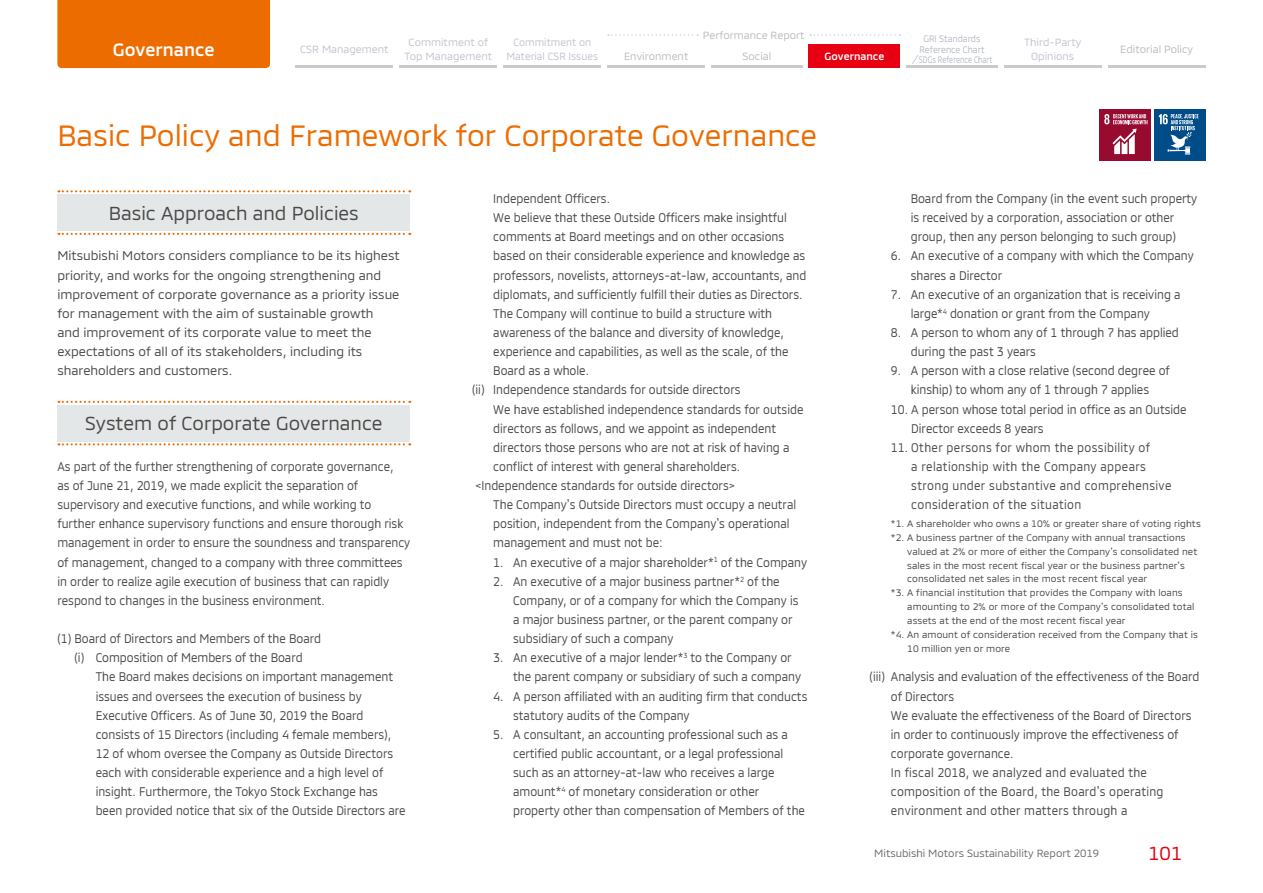
<style>
.page{position:relative;width:1263px;height:893px;background:#fff}
.page>*{position:absolute;margin:0;border:0;box-sizing:border-box;transform-origin:0 0}
.t1{font:29.7px "MMCOFFICE";color:#ed6c00}
.t2{font:19.2px "MMCOFFICE";color:#4c4948}
.t3{font:19.2px "MMCOFFICE";color:#e60012}
.t4{font:500 18px "MMCOFFICE";color:#fff}
.t5{font:12.75px/19.2px "MMCOFFICE";color:#4c4948;scale:.9 1}
.t6{font:12.75px/19.2px "MMCOFFICE";color:#4c4948}
.t7{font:12.75px/19.2px "MMCOFFICE";letter-spacing:.03em;color:#4c4948;scale:.9 1}
.t8{font:10.65px/13.8px "MMCOFFICE";color:#c2c5d0;text-align:center}
.t9{font:10.65px "MMCOFFICE";color:#b8bdc0}
.t10{font:10.65px "MMCOFFICE";color:#686d71}
.t11{font:10.65px/13.8px "MMCOFFICE";color:#c2c5d0;text-align:center;scale:.95 1}
.t12{font:500 10.65px "MMCOFFICE";color:#fff}
.t13{font:9.6px/13.8px "MMCOFFICE";letter-spacing:.01em;color:#4c4948}
.t14{font:9.6px/10.6px "MMCOFFICE";color:#b6bac6;text-align:center;scale:.9 1}
.s1{font-family:"Hira Kaku Std W4"}
</style>
<div class="page">
<div style="left:57px;top:0;width:213px;height:68px;background:#ed6c00"></div>
<div style="left:1099px;top:109px;width:51px;height:52px;background:#970b31"></div>
<svg style="left:1104px;top:114px;width:43px;height:40px"></svg>
<div style="left:1154px;top:109px;width:51px;height:52px;background:#004c88"></div>
<svg style="left:1159px;top:114px;width:39px;height:41px"></svg>
<div style="left:57px;top:195px;width:353px;height:36px;background:#e4e7e8"></div>
<svg style="left:58px;top:233px;width:352px;height:2px"></svg>
<svg style="left:58px;top:190px;width:352px;height:2px"></svg>
<div style="left:57px;top:405px;width:353px;height:36px;background:#e4e7e8"></div>
<svg style="left:58px;top:443px;width:352px;height:2px"></svg>
<svg style="left:58px;top:401px;width:352px;height:2px"></svg>
<div style="left:809px;top:45px;width:91px;height:23px;background:#e60012"></div>
<hr style="left:296px;top:66px;width:97px;height:2px;background:#c9caca">
<hr style="left:399px;top:66px;width:98px;height:2px;background:#c9caca">
<hr style="left:503px;top:66px;width:98px;height:2px;background:#c9caca">
<hr style="left:607px;top:66px;width:98px;height:2px;background:#c9caca">
<hr style="left:711px;top:66px;width:92px;height:2px;background:#c9caca">
<hr style="left:906px;top:66px;width:92px;height:2px;background:#c9caca">
<hr style="left:1004px;top:66px;width:98px;height:2px;background:#c9caca">
<hr style="left:1108px;top:66px;width:97px;height:2px;background:#c9caca">
<svg style="left:608px;top:34px;width:90px;height:2px"></svg>
<svg style="left:810px;top:34px;width:90px;height:2px"></svg>
<h3 class="t4" style="left:113px;top:35px;width:103px">Governance</h3>
<p class="t8" style="left:300px;top:41px;width:90px">CSR Management</p>
<p class="t8" style="left:404px;top:34px;width:89px">Commitment of<br>Top Management</p>
<p class="t11" style="left:506px;top:34px;width:98px">Commitment on<br>Material CSR Issues</p>
<p class="t9" style="left:703px;top:27px;width:103px">Performance Report</p>
<p class="t9" style="left:624px;top:48px;width:66px">Environment</p>
<p class="t9" style="left:742px;top:48px;width:30px">Social</p>
<p class="t12" style="left:825px;top:48px;width:61px">Governance</p>
<p class="t14" style="left:912px;top:32px;width:91px">GRI Standards<br>Reference Chart<span class="s1">／</span>SDGs Reference Chart</p>
<p class="t8" style="left:1024px;top:34px;width:59px">Third-Party<br>Opinions</p>
<p class="t9" style="left:1120px;top:41px;width:75px">Editorial Policy</p>
<h1 class="t1" style="left:57px;top:112px;width:761px">Basic Policy and Framework for Corporate Governance</h1>
<h2 class="t2" style="left:109px;top:198px;width:252px">Basic Approach and Policies</h2>
<p class="t6" style="left:57px;top:245px;width:344px">Mitsubishi Motors considers compliance to be its highest priority, and works for the ongoing strengthening and improvement of corporate governance as a priority issue for management with the aim of sustainable growth<br>and improvement of its corporate value to meet the expectations of all of its stakeholders, including its shareholders and customers.</p>
<h2 class="t2" style="left:85px;top:408px;width:299px">System of Corporate Governance</h2>
<p class="t5" style="left:57px;top:455px;width:394px">As part of the further strengthening of corporate governance,<br>as of June 21, 2019, we made explicit the separation of supervisory and executive functions, and while working to further enhance supervisory functions and ensure thorough risk management in order to ensure the soundness and transparency of management, changed to a company with three committees in order to realize agile execution of business that can rapidly respond to changes in the business environment.</p>
<p class="t5" style="left:57px;top:627px;width:294px;text-align:center">(1) Board of Directors and Members of the Board (i) Composition of Members of the Board</p>
<p class="t5" style="left:96px;top:666px;width:346px">The Board makes decisions on important management issues and oversees the execution of business by Executive Officers. As of June 30, 2019 the Board consists of 15 Directors (including 4 female members), 12 of whom oversee the Company as Outside Directors each with considerable experience and a high level of insight. Furthermore, the Tokyo Stock Exchange has been provided notice that six of the Outside Directors are</p>
<p class="t5" style="left:493px;top:187px;width:131px">Independent Officers.</p>
<p class="t5" style="left:493px;top:206px;width:328px">We believe that these Outside Officers make insightful</p>
<p class="t5" style="left:493px;top:226px;width:325px">comments at Board meetings and on other occasions</p>
<p class="t5" style="left:493px;top:245px;width:348px">based on their considerable experience and knowledge as</p>
<p class="t5" style="left:493px;top:264px;width:349px">professors, novelists, attorneys-at-law, accountants, and</p>
<p class="t5" style="left:493px;top:283px;width:345px">diplomats, and sufficiently fulfill their duties as Directors.</p>
<p class="t5" style="left:493px;top:302px;width:311px">The Company will continue to build a structure with</p>
<p class="t5" style="left:493px;top:321px;width:324px">awareness of the balance and diversity of knowledge,</p>
<p class="t5" style="left:493px;top:340px;width:329px">experience and capabilities, as well as the scale, of the</p>
<p class="t5" style="left:493px;top:360px;width:108px">Board as a whole.</p>
<p class="t5" style="left:472px;top:379px;width:300px">(ii) Independence standards for outside directors</p>
<p class="t5" style="left:493px;top:398px;width:346px">We have established independence standards for outside</p>
<p class="t5" style="left:493px;top:417px;width:316px">directors as follows, and we appoint as independent</p>
<p class="t5" style="left:493px;top:436px;width:331px">directors those persons who are not at risk of having a</p>
<p class="t5" style="left:493px;top:455px;width:276px">conflict of interest with general shareholders.</p>
<p class="t5" style="left:475px;top:474px;width:291px">&lt;Independence standards for outside directors&gt;</p>
<p class="t5" style="left:493px;top:493px;width:338px">The Company<span class="s1">ʼ</span>s Outside Directors must occupy a neutral</p>
<p class="t5" style="left:493px;top:513px;width:331px">position, independent from the Company<span class="s1">ʼ</span>s operational</p>
<p class="t5" style="left:493px;top:532px;width:190px">management and must not be:</p>
<p class="t5" style="left:493px;top:551px;width:350px">1. An executive of a major shareholder*<sup>1</sup> of the Company</p>
<p class="t5" style="left:513px;top:570px;width:319px;text-indent:-20px">2. An executive of a major business partner*<sup>2</sup> of the Company, or of a company for which the Company is a major business partner, or the parent company or subsidiary of such a company</p>
<p class="t5" style="left:513px;top:647px;width:321px;text-indent:-20px">3. An executive of a major lender*<sup>3</sup> to the Company or the parent company or subsidiary of such a company</p>
<p class="t5" style="left:513px;top:685px;width:329px;text-indent:-20px">4. A person affiliated with an auditing firm that conducts statutory audits of the Company</p>
<p class="t5" style="left:513px;top:723px;width:326px;text-indent:-20px">5. A consultant, an accounting professional such as a certified public accountant, or a legal professional such as an attorney-at-law who receives a large amount*<sup>4</sup> of monetary consideration or other property other than compensation of Members of the</p>
<p class="t5" style="left:911px;top:187px;width:320px">Board from the Company (in the event such property is received by a corporation, association or other group, then any person belonging to such group)</p>
<p class="t5" style="left:911px;top:245px;width:316px;text-indent:-20px">6. An executive of a company with which the Company shares a Director</p>
<p class="t5" style="left:911px;top:283px;width:301px;text-indent:-20px">7. An executive of an organization that is receiving a large*<sup>4</sup> donation or grant from the Company</p>
<p class="t5" style="left:911px;top:321px;width:299px;text-indent:-20px">8. A person to whom any of 1 through 7 has applied during the past 3 years</p>
<p class="t5" style="left:891px;top:360px;width:312px;text-align:center">9. A person with a close relative (second degree of kinship) to whom any of 1 through 7 applies</p>
<p class="t5" style="left:911px;top:398px;width:307px;text-indent:-20px">10. A person whose total period in office as an Outside<br>Director exceeds 8 years</p>
<p class="t7" style="left:911px;top:436px;width:291px;text-indent:-20px">11. Other persons for whom the possibility of<br>a relationship with the Company appears strong under substantive and comprehensive consideration of the situation</p>
<p class="t13" style="left:891px;top:516px;width:311px">*1. A shareholder who owns a 10% or greater share of voting rights *2. A business partner of the Company with annual transactions</p>
<p class="t13" style="left:907px;top:543px;width:292px">valued at 2% or more of either the Company<span class="s1">ʼ</span>s consolidated net</p>
<p class="t13" style="left:907px;top:557px;width:279px">sales in the most recent fiscal year or the business partner<span class="s1">ʼ</span>s</p>
<p class="t13" style="left:907px;top:571px;width:241px">consolidated net sales in the most recent fiscal year</p>
<p class="t13" style="left:891px;top:585px;width:293px">*3. A financial institution that provides the Company with loans</p>
<p class="t13" style="left:907px;top:599px;width:289px">amounting to 2% or more of the Company<span class="s1">ʼ</span>s consolidated total</p>
<p class="t13" style="left:907px;top:612px;width:220px">assets at the end of the most recent fiscal year</p>
<p class="t13" style="left:891px;top:626px;width:309px">*4. An amount of consideration received from the Company that is</p>
<p class="t13" style="left:907px;top:640px;width:105px">10 million yen or more</p>
<p class="t5" style="left:891px;top:666px;width:344px;text-indent:-21px">(iii) Analysis and evaluation of the effectiveness of the Board of Directors<br>We evaluate the effectiveness of the Board of Directors in order to continuously improve the effectiveness of corporate governance.<br>In fiscal 2018, we analyzed and evaluated the composition of the Board, the Board<span class="s1">ʼ</span>s operating environment and other matters through a</p>
<p class="t10" style="left:874px;top:844px;width:226px">Mitsubishi Motors Sustainability Report 2019</p>
<h2 class="t3" style="left:1148px;top:837px;width:36px">101</h2>
</div>
